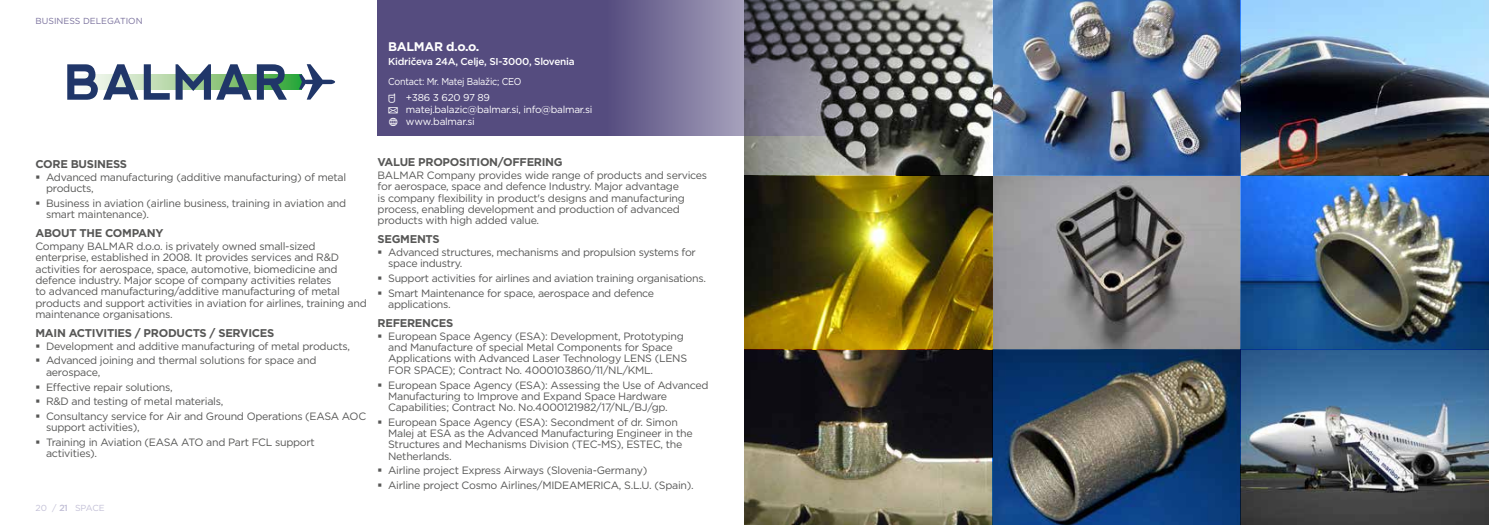
<style>
.page{position:relative;width:1489px;height:525px;background:#fff}
.page>*{position:absolute;margin:0;border:0;box-sizing:border-box;transform-origin:0 0}
.t1{font:700 12.5px "Gotham";letter-spacing:-.025em;color:#fff}
.t2{font:700 11.25px "Gotham";letter-spacing:-.025em;color:#575756}
.t3{font:10.62px/11.2px "Gotham";letter-spacing:-.025em;color:#575756}
.t4{font:10px/12px "Gotham";letter-spacing:-.025em;color:#fff}
.t5{font:10px/15.5px "Gotham";letter-spacing:-.025em;color:#fff;scale:.9 1}
.t6{font:500 10px "Gotham";letter-spacing:-.025em;color:#fff}
.t7{font:8.75px "Gotham";color:#79709c}
.t8{font:8.75px "Gotham";color:#c3c0d7}
</style>
<div class="page">
<svg style="left:377px;top:0;width:367px;height:136px;background:#645c8a"></svg>
<img style="left:744px;top:0;width:744px;height:524px">
<svg style="left:138px;top:74px;width:161px;height:15px"></svg>
<svg style="left:67px;top:64px;width:71px;height:36px"></svg>
<svg style="left:144px;top:64px;width:107px;height:36px"></svg>
<svg style="left:257px;top:64px;width:30px;height:36px"></svg>
<svg style="left:299px;top:64px;width:36px;height:36px"></svg>
<svg style="left:388px;top:93px;width:10px;height:33px"></svg>
<p class="t7" style="left:35px;top:15px;width:109px">BUSINESS DELEGATION</p>
<p class="t1" style="left:388px;top:38px;width:93px">BALMAR d.o.o.</p>
<p class="t6" style="left:388px;top:55px;width:188px">Kidričeva 24A, Celje, SI-3000, Slovenia</p>
<p class="t5" style="left:406px;top:74px;width:130px;text-indent:-18px">Contact: Mr. Matej Balažic; CEO +386 3 620 97 89</p>
<p class="t4" style="left:406px;top:103px;width:188px">matej.balazic@balmar.si, info@balmar.si www.balmar.si</p>
<p class="t2" style="left:35px;top:156px;width:93px">CORE BUSINESS</p>
<p class="t3" style="left:46px;top:171px;width:302px">Advanced manufacturing (additive manufacturing) of metal products,</p>
<p class="t3" style="left:46px;top:197px;width:302px">Business in aviation (airline business, training in aviation and smart maintenance).</p>
<p class="t2" style="left:35px;top:225px;width:129px">ABOUT THE COMPANY</p>
<p class="t3" style="left:35px;top:240px;width:333px">Company BALMAR d.o.o. is privately owned small-sized enterprise, established in 2008. It provides services and R&amp;D activities for aerospace, space, automotive, biomedicine and defence industry. Major scope of company activities relates<br>to advanced manufacturing/additive manufacturing of metal products and support activities in aviation for airlines, training and maintenance organisations.</p>
<p class="t2" style="left:35px;top:325px;width:240px">MAIN ACTIVITIES / PRODUCTS / SERVICES</p>
<p class="t3" style="left:46px;top:338px;width:305px;line-height:14.8px">Development and additive manufacturing of metal products,<br>Advanced joining and thermal solutions for space and</p>
<p class="t3" style="left:46px;top:364px;width:322px;line-height:14.8px">aerospace,<br>Effective repair solutions,<br>R&amp;D and testing of metal materials,<br>Consultancy service for Air and Ground Operations (EASA AOC</p>
<p class="t3" style="left:46px;top:420px;width:270px;line-height:14.8px">support activities),<br>Training in Aviation (EASA ATO and Part FCL support</p>
<p class="t3" style="left:46px;top:447px;width:53px">activities).</p>
<p class="t8" style="left:35px;top:502px;width:34px">20 / 21</p>
<p class="t8" style="left:75px;top:502px;width:31px">SPACE</p>
<p class="t2" style="left:377px;top:154px;width:187px">VALUE PROPOSITION/OFFERING</p>
<p class="t3" style="left:377px;top:169px;width:331px">BALMAR Company provides wide range of products and services for aerospace, space and defence Industry. Major advantage<br>is company flexibility in product's designs and manufacturing process, enabling development and production of advanced products with high added value.</p>
<p class="t2" style="left:377px;top:231px;width:64px">SEGMENTS</p>
<p class="t3" style="left:388px;top:246px;width:309px">Advanced structures, mechanisms and propulsion systems for space industry.</p>
<p class="t3" style="left:388px;top:270px;width:319px;line-height:14.8px">Support activities for airlines and aviation training organisations.<br>Smart Maintenance for space, aerospace and defence</p>
<p class="t3" style="left:388px;top:298px;width:64px">applications.</p>
<p class="t2" style="left:377px;top:315px;width:77px">REFERENCES</p>
<p class="t3" style="left:388px;top:330px;width:300px">European Space Agency (ESA): Development, Prototyping and Manufacture of special Metal Components for Space Applications with Advanced Laser Technology LENS (LENS FOR SPACE); Contract No. 4000103860/11/NL/KML.</p>
<p class="t3" style="left:388px;top:379px;width:322px">European Space Agency (ESA): Assessing the Use of Advanced<br>Manufacturing to Improve and Expand Space Hardware<br>Capabilities; Contract No. No.4000121982/17/NL/BJ/gp.</p>
<p class="t3" style="left:388px;top:416px;width:306px">European Space Agency (ESA): Secondment of dr. Simon Malej at ESA as the Advanced Manufacturing Engineer in the Structures and Mechanisms Division (TEC-MS), ESTEC, the Netherlands.</p>
<p class="t3" style="left:388px;top:463px;width:307px;line-height:14.8px">Airline project Express Airways (Slovenia-Germany)<br>Airline project Cosmo Airlines/MIDEAMERICA, S.L.U. (Spain).</p>
</div>
